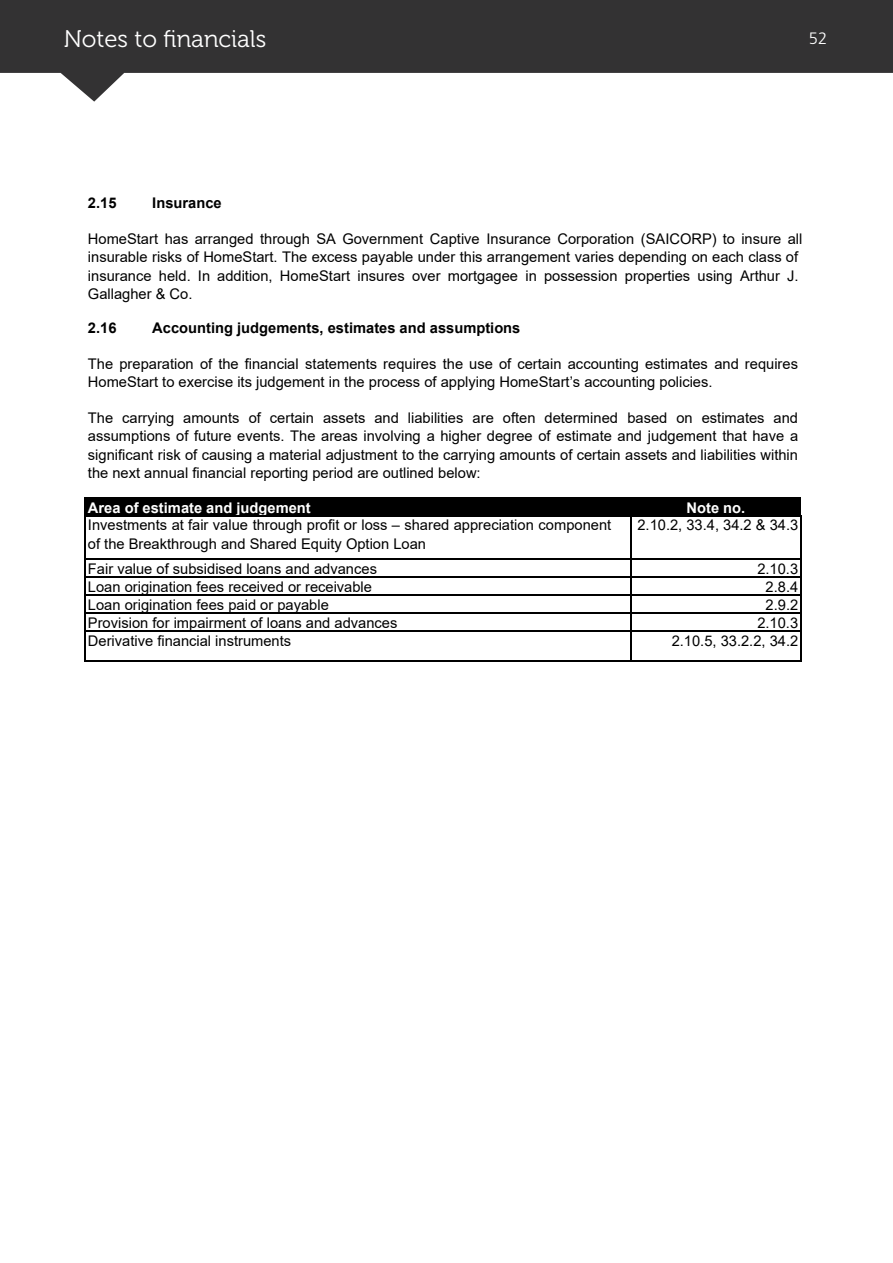
<style>
.page{position:relative;width:893px;height:1263px;background:#fff}
.page>*{position:absolute;margin:0;border:0;box-sizing:border-box;transform-origin:0 0}
.t1{font:24px "Museo 300";color:#fff}
.t2{font:300 16.5px "Frutiger";color:#fff}
.t3{font:14.7px/18.3px "Arial";color:#000}
.t4{font:700 14.7px "Arial";color:#000}
.t5{font:700 14.7px "Arial";color:#fff}
</style>
<div class="page">
<svg style="left:0;top:0;width:893px;height:102px;fill:#333233"></svg>
<div style="left:86px;top:498px;width:715px;height:18px;background:#000"></div>
<hr style="left:84px;top:497px;width:2px;height:164px;background:#000">
<hr style="left:630px;top:498px;width:1px;height:163px;background:#000">
<hr style="left:800px;top:517px;width:1px;height:144px;background:#000">
<hr style="left:86px;top:497px;width:545px;height:1px;background:#000">
<hr style="left:86px;top:515px;width:715px;height:2px;background:#000">
<hr style="left:86px;top:558px;width:715px;height:2px;background:#000">
<hr style="left:86px;top:576px;width:715px;height:2px;background:#000">
<hr style="left:86px;top:594px;width:715px;height:2px;background:#000">
<hr style="left:86px;top:613px;width:715px;height:1px;background:#000">
<hr style="left:86px;top:631px;width:715px;height:1px;background:#000">
<hr style="left:86px;top:660px;width:715px;height:1px;background:#000">
<h1 class="t1" style="left:64px;top:26px;width:204px">Notes to financials</h1>
<p class="t2" style="left:809px;top:29px;width:20px">52</p>
<p class="t4" style="left:88px;top:193px;width:30px">2.15</p>
<p class="t4" style="left:152px;top:193px;width:71px">Insurance</p>
<p class="t3" style="left:88px;top:229px;width:716px">HomeStart has arranged through SA Government Captive Insurance Corporation (SAICORP) to insure all insurable risks of HomeStart. The excess payable under this arrangement varies depending on each class of insurance held. In addition, HomeStart insures over mortgagee in possession properties using Arthur J.<br>Gallagher &amp; Co.</p>
<p class="t4" style="left:88px;top:318px;width:30px">2.16</p>
<p class="t4" style="left:152px;top:318px;width:370px">Accounting judgements, estimates and assumptions</p>
<p class="t3" style="left:88px;top:355px;width:712px">The preparation of the financial statements requires the use of certain accounting estimates and requires<br>HomeStart to exercise its judgement in the process of applying HomeStart’s accounting policies.</p>
<p class="t3" style="left:88px;top:409px;width:712px;text-align:justify">The carrying amounts of certain assets and liabilities are often determined based on estimates and assumptions of future events. The areas involving a higher degree of estimate and judgement that have a significant risk of causing a material adjustment to the carrying amounts of certain assets and liabilities within the next annual financial reporting period are outlined below:</p>
<p class="t3" style="left:88px;top:516px;width:525px">Investments at fair value through profit or loss – shared appreciation component of the Breakthrough and Shared Equity Option Loan</p>
<p class="t3" style="left:88px;top:577px;width:286px">Loan origination fees received or receivable<br>Loan origination fees paid or payable</p>
<p class="t5" style="left:88px;top:497px;width:224px">Area of estimate and judgement</p>
<p class="t5" style="left:687px;top:497px;width:60px">Note no.</p>
<p class="t3" style="left:637px;top:516px;width:162px">2.10.2, 33.4, 34.2 &amp; 34.3</p>
<p class="t3" style="left:672px;top:559px;width:128px;text-align:right">2.10.3<br>2.8.4<br>2.9.2<br>2.10.3<br>2.10.5, 33.2.2, 34.2</p>
<p class="t3" style="left:88px;top:559px;width:291px">Fair value of subsidised loans and advances</p>
<p class="t3" style="left:88px;top:613px;width:311px">Provision for impairment of loans and advances</p>
<p class="t3" style="left:88px;top:631px;width:205px">Derivative financial instruments</p>
</div>
